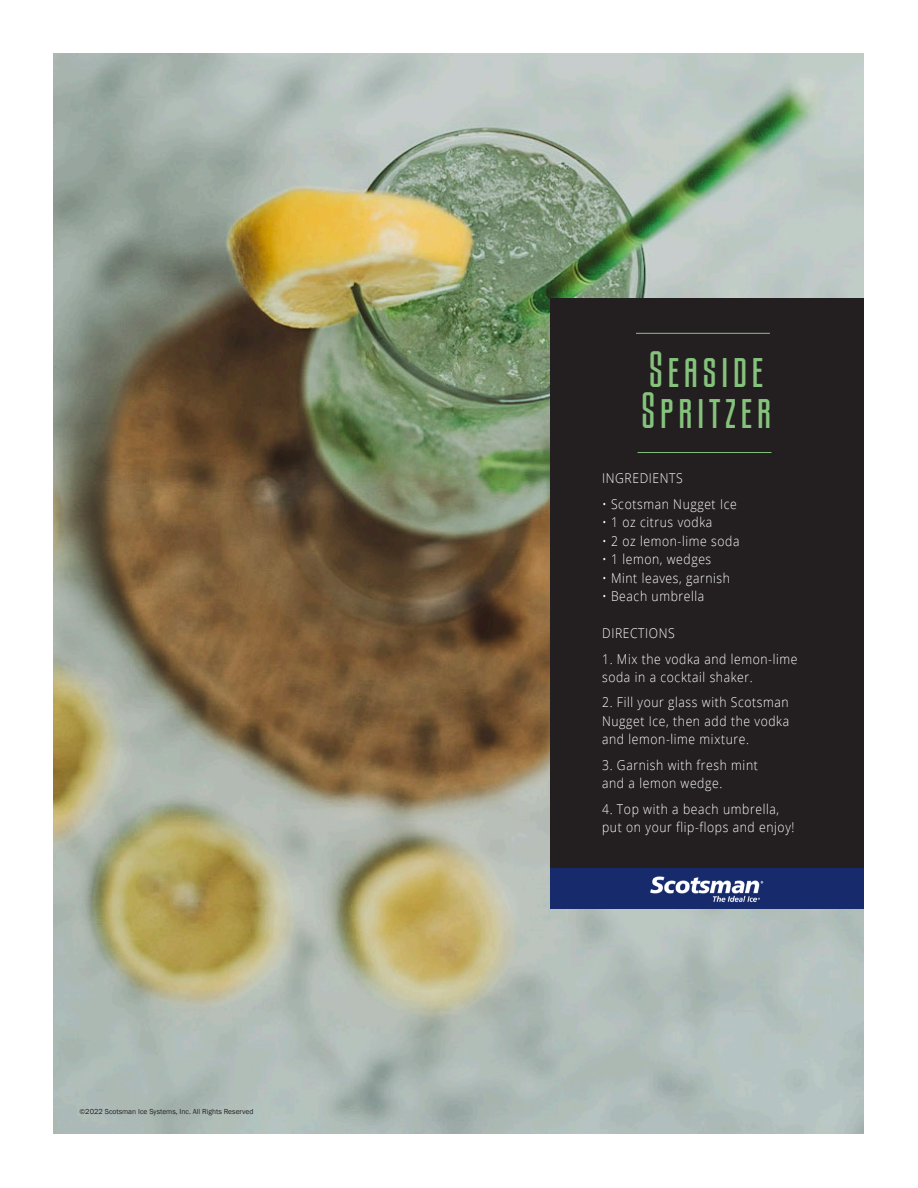
<style>
.page{position:relative;width:918px;height:1188px;background:#fff}
.page>*{position:absolute;margin:0;border:0;box-sizing:border-box;transform-origin:0 0}
.t1{font:48.75px/41.1px "Being Love Sans";letter-spacing:.075em;color:#85c37d}
.t2{font:300 13.5px/18.5px "Open Sans";letter-spacing:.05em;color:#fff;scale:.9 1}
.t3{font:7.5px "Franklin Gothic";color:#231f20}
</style>
<div class="page">
<img style="left:53px;top:53px;width:810px;height:1080px">
<div style="left:550px;top:299px;width:313px;height:577px;background:#231f20"></div>
<div style="left:550px;top:868px;width:313px;height:41px;background:#172a6c"></div>
<img style="left:650px;top:876px;width:114px;height:26px">
<hr style="left:638px;top:452px;width:133px;height:1px;background:#85c37d">
<hr style="left:636px;top:333px;width:134px;height:1px;background:#85c37d">
<p class="t3" style="left:80px;top:1107px;width:175px">©2022 Scotsman Ice Systems, Inc. All Rights Reserved</p>
<p class="t1" style="left:641px;top:349px;width:132px">SEASIDE<br>SPRITZER</p>
<p class="t2" style="left:602px;top:469px;width:91px">INGREDIENTS</p>
<p class="t2" style="left:602px;top:494px;width:151px">• Scotsman Nugget Ice</p>
<p class="t2" style="left:602px;top:513px;width:124px">• 1 oz citrus vodka</p>
<p class="t2" style="left:602px;top:531px;width:154px">• 2 oz lemon-lime soda</p>
<p class="t2" style="left:602px;top:550px;width:123px">• 1 lemon, wedges</p>
<p class="t2" style="left:602px;top:568px;width:144px">• Mint leaves, garnish</p>
<p class="t2" style="left:602px;top:587px;width:115px">• Beach umbrella</p>
<p class="t2" style="left:602px;top:624px;width:82px">DIRECTIONS</p>
<p class="t2" style="left:602px;top:649px;width:219px">1. Mix the vodka and lemon-lime soda in a cocktail shaker.</p>
<p class="t2" style="left:602px;top:693px;width:209px;text-align:justify">2. Fill your glass with Scotsman Nugget Ice, then add the vodka and lemon-lime mixture.</p>
<p class="t2" style="left:602px;top:755px;width:175px">3. Garnish with fresh mint and a lemon wedge.</p>
<p class="t2" style="left:602px;top:799px;width:215px">4. Top with a beach umbrella, put on your flip-flops and enjoy!</p>
</div>
